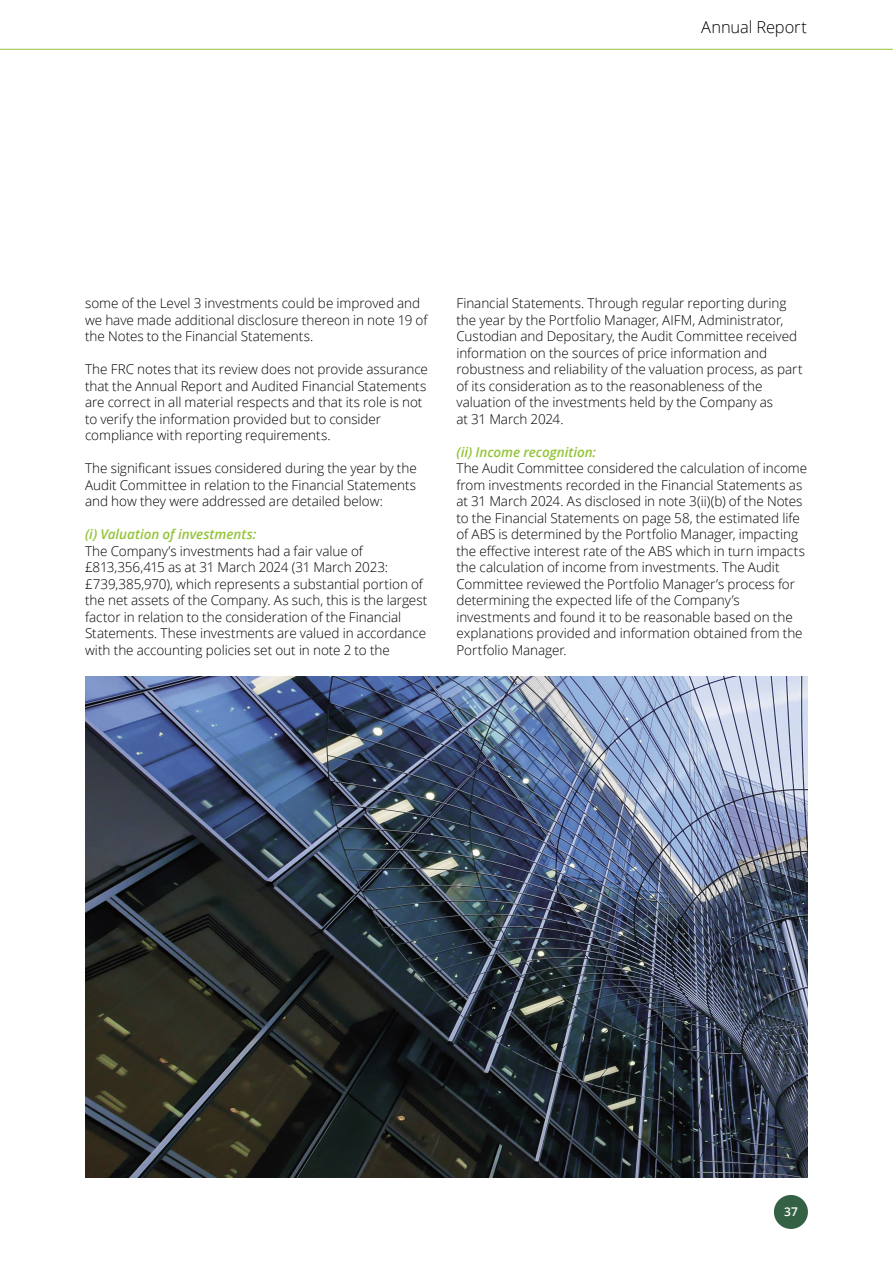
<style>
.page{position:relative;width:893px;height:1263px;background:#fff}
.page>*{position:absolute;margin:0;border:0;box-sizing:border-box;transform-origin:0 0}
.t1{font:300 16.5px "Open Sans";letter-spacing:-.01em;color:#000}
.FrontCoverDocumentTitle{font:300 13.5px/16.5px "Open Sans";letter-spacing:-.005em;color:#000}
.FrontCoverDocumentTitle-2{font:italic 600 13.5px "Open Sans";color:#94c43a}
.t2{font:600 12px "Open Sans";color:#fff}
</style>
<div class="page">
<div style="left:774px;top:1195px;width:34px;height:34px;background:#346143;border-radius:50%"></div>
<hr style="left:0;top:49px;width:893px;height:1px;background:#94c43a">
<img style="left:85px;top:676px;width:723px;height:502px">
<p class="t1" style="left:701px;top:16px;width:107px">Annual Report</p>
<p class="FrontCoverDocumentTitle" style="left:85px;top:294px;width:344px">some of the Level 3 investments could be improved and we have made additional disclosure thereon in note 19 of the Notes to the Financial Statements.</p>
<p class="FrontCoverDocumentTitle" style="left:85px;top:360px;width:344px">The FRC notes that its review does not provide assurance that the Annual Report and Audited Financial Statements are correct in all material respects and that its role is not to verify the information provided but to consider compliance with reporting requirements.</p>
<p class="FrontCoverDocumentTitle" style="left:85px;top:459px;width:333px;text-align:justify">The significant issues considered during the year by the Audit Committee in relation to the Financial Statements and how they were addressed are detailed below:</p>
<p class="FrontCoverDocumentTitle-2" style="left:85px;top:525px;width:173px">(i) Valuation of investments:</p>
<p class="FrontCoverDocumentTitle" style="left:85px;top:542px;width:344px">The Company’s investments had a fair value of £813,356,415 as at 31 March 2024 (31 March 2023: £739,385,970), which represents a substantial portion of the net assets of the Company. As such, this is the largest factor in relation to the consideration of the Financial Statements. These investments are valued in accordance with the accounting policies set out in note 2 to the</p>
<p class="FrontCoverDocumentTitle" style="left:456px;top:294px;width:348px">Financial Statements. Through regular reporting during the year by the Portfolio Manager, AIFM, Administrator, Custodian and Depositary, the Audit Committee received information on the sources of price information and robustness and reliability of the valuation process, as part of its consideration as to the reasonableness of the valuation of the investments held by the Company as<br>at 31 March 2024.</p>
<p class="FrontCoverDocumentTitle-2" style="left:456px;top:442px;width:141px">(ii) Income recognition:</p>
<p class="FrontCoverDocumentTitle" style="left:456px;top:459px;width:352px">The Audit Committee considered the calculation of income from investments recorded in the Financial Statements as at 31 March 2024. As disclosed in note 3(ii)(b) of the Notes to the Financial Statements on page 58, the estimated life of ABS is determined by the Portfolio Manager, impacting the effective interest rate of the ABS which in turn impacts the calculation of income from investments. The Audit Committee reviewed the Portfolio Manager’s process for determining the expected life of the Company’s investments and found it to be reasonable based on the explanations provided and information obtained from the Portfolio Manager.</p>
<p class="t2" style="left:784px;top:1204px;width:15px">37</p>
</div>
